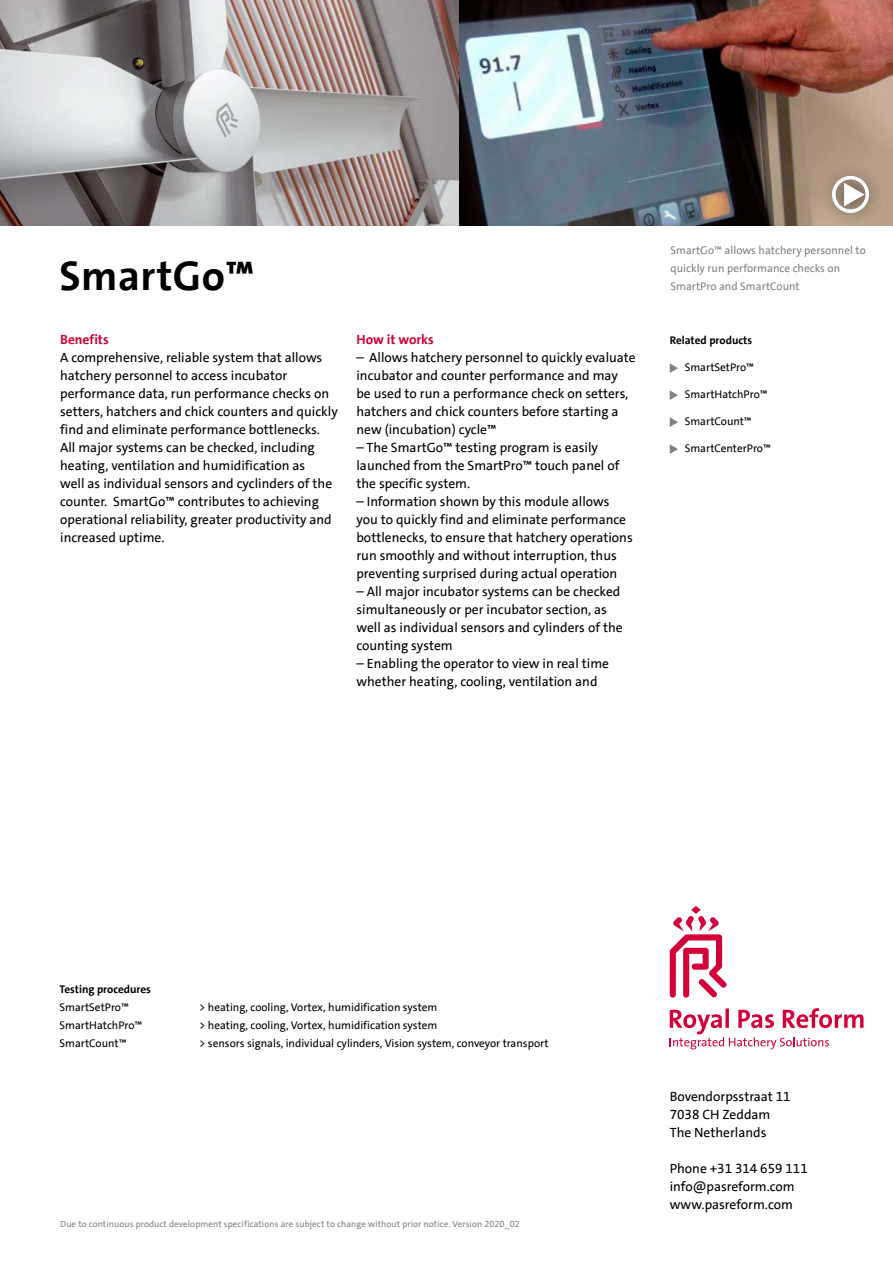
<style>
.page{position:relative;width:893px;height:1263px;background:#fff}
.page>*{position:absolute;margin:0;border:0;box-sizing:border-box;transform-origin:0 0}
.t1{font:700 42px "The Sans LT";letter-spacing:.01em;color:#000}
.t2{font:13.5px/18px "The Sans LT";color:#000}
.t3{font:700 13.5px "The Sans LT";color:#d30039}
.t4{font:11.25px "The Sans LT";color:#000}
.t5{font:11.25px/18px "The Sans LT";letter-spacing:.005em;color:#818084}
.t6{font:700 11.25px "The Sans LT";color:#000}
.t7{font:9px "The Sans LT";letter-spacing:.01em;color:#818084}
</style>
<div class="page">
<svg style="left:670px;top:906px;width:193px;height:143px"></svg>
<img style="left:458px;top:0;width:435px;height:225px">
<div style="left:819px;top:163px;width:64px;height:64px;background:#000;opacity:.55"></div>
<svg style="left:832px;top:176px;width:37px;height:37px"></svg>
<img style="left:0;top:0;width:458px;height:225px">
<svg style="left:670px;top:363px;width:8px;height:10px"></svg>
<svg style="left:670px;top:390px;width:8px;height:10px"></svg>
<svg style="left:670px;top:417px;width:8px;height:10px"></svg>
<svg style="left:670px;top:444px;width:8px;height:10px"></svg>
<h1 class="t1" style="left:60px;top:249px;width:196px">SmartGo™</h1>
<p class="t3" style="left:60px;top:331px;width:50px">Benefits</p>
<p class="t2" style="left:60px;top:349px;width:279px">A comprehensive, reliable system that allows hatchery personnel to access incubator performance data, run performance checks on setters, hatchers and chick counters and quickly find and eliminate performance bottlenecks.<br>All major systems can be checked, including heating, ventilation and humidification as<br>well as individual sensors and cyclinders of the counter. SmartGo™ contributes to achieving operational reliability, greater productivity and increased uptime.</p>
<p class="t3" style="left:356px;top:331px;width:79px">How it works</p>
<p class="t2" style="left:356px;top:349px;width:281px">– Allows hatchery personnel to quickly evaluate incubator and counter performance and may<br>be used to run a performance check on setters, hatchers and chick counters before starting a new (incubation) cycle™</p>
<p class="t2" style="left:356px;top:439px;width:265px">– The SmartGo™ testing program is easily launched from the SmartPro™ touch panel of the specific system.</p>
<p class="t2" style="left:356px;top:493px;width:278px">– Information shown by this module allows you to quickly find and eliminate performance bottlenecks, to ensure that hatchery operations run smoothly and without interruption, thus preventing surprised during actual operation</p>
<p class="t2" style="left:356px;top:583px;width:268px">– All major incubator systems can be checked simultaneously or per incubator section, as well as individual sensors and cylinders of the counting system</p>
<p class="t2" style="left:356px;top:655px;width:254px">– Enabling the operator to view in real time whether heating, cooling, ventilation and</p>
<p class="t5" style="left:670px;top:242px;width:197px">SmartGo™ allows hatchery personnel to quickly run performance checks on<br>SmartPro and SmartCount</p>
<p class="t6" style="left:670px;top:333px;width:84px">Related products</p>
<p class="t4" style="left:685px;top:360px;width:71px">SmartSetPro™</p>
<p class="t4" style="left:685px;top:387px;width:84px">SmartHatchPro™</p>
<p class="t4" style="left:685px;top:414px;width:69px">SmartCount™</p>
<p class="t4" style="left:685px;top:441px;width:88px">SmartCenterPro™</p>
<p class="t6" style="left:60px;top:981px;width:93px">Testing procedures</p>
<p class="t4" style="left:60px;top:999px;width:71px">SmartSetPro™</p>
<p class="t4" style="left:199px;top:999px;width:240px">&gt; heating, cooling, Vortex, humidification system</p>
<p class="t4" style="left:60px;top:1017px;width:84px">SmartHatchPro™</p>
<p class="t4" style="left:199px;top:1017px;width:240px">&gt; heating, cooling, Vortex, humidification system</p>
<p class="t4" style="left:60px;top:1035px;width:69px">SmartCount™</p>
<p class="t4" style="left:199px;top:1035px;width:351px">&gt; sensors signals, individual cylinders, Vision system, conveyor transport</p>
<p class="t7" style="left:60px;top:1218px;width:461px">Due to continuous product development specifications are subject to change without prior notice. Version 2020_02</p>
<p class="t2" style="left:670px;top:1087px;width:122px">Bovendorpsstraat 11<br>7038 CH Zeddam<br>The Netherlands</p>
<p class="t2" style="left:670px;top:1159px;width:140px">Phone +31 314 659 111 info@pasreform.com www.pasreform.com</p>
</div>
